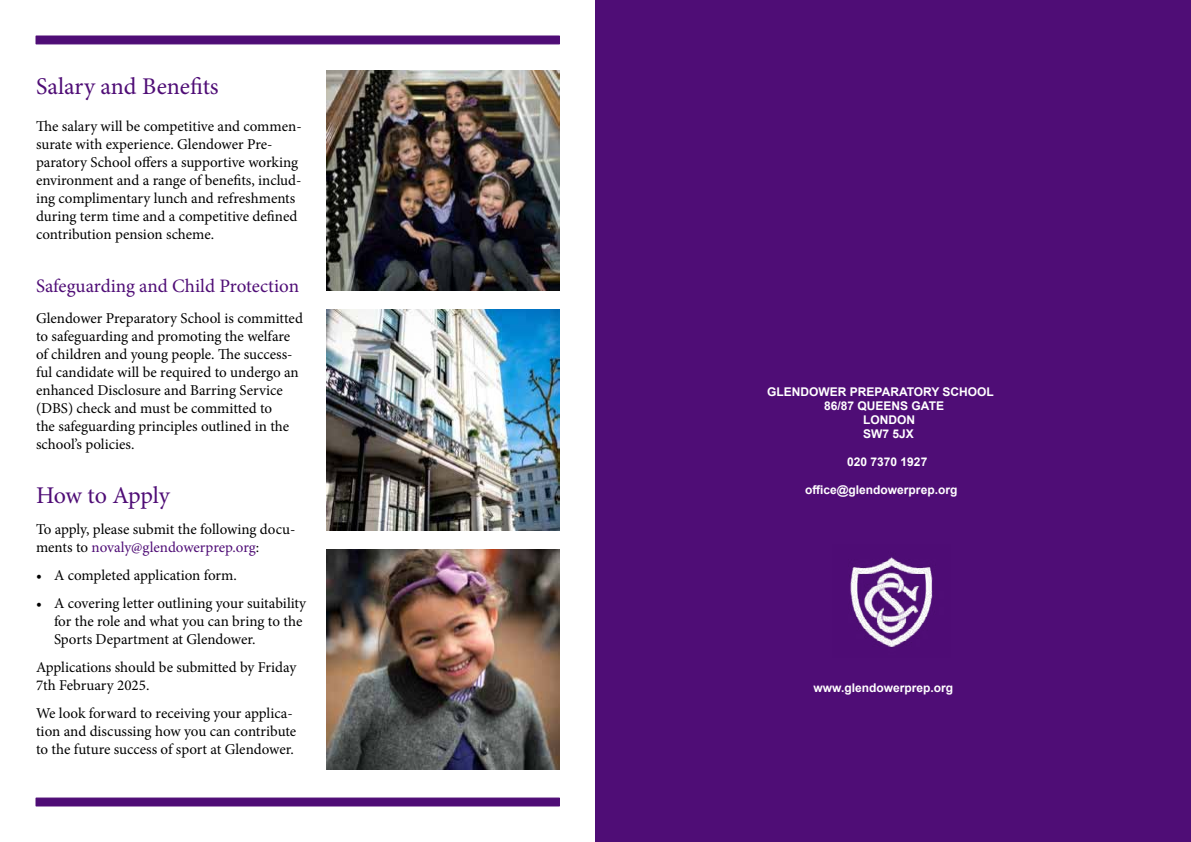
<style>
.page{position:relative;width:1191px;height:842px;background:#fff}
.page>*{position:absolute;margin:0;border:0;box-sizing:border-box;transform-origin:0 0}
.t1{font:24px "Minion Pro";letter-spacing:-.005em;color:#4f0d76}
.t2{font:19px "Minion Pro";color:#4f0d76}
.t3{font:15px/18px "Minion Pro";letter-spacing:-.005em;color:#000}
.t4{font:700 12px "Arial";color:#fff}
.s1{color:#4f0d76}
</style>
<div class="page">
<div style="left:36px;top:36px;width:523px;height:8px;background:#4f0d76"></div>
<div style="left:36px;top:798px;width:523px;height:8px;background:#4f0d76"></div>
<div style="left:595px;top:0;width:596px;height:842px;background:#4f0d76"></div>
<img style="left:849px;top:557px;width:84px;height:90px">
<img style="left:326px;top:70px;width:233px;height:221px">
<img style="left:326px;top:549px;width:233px;height:221px">
<img style="left:326px;top:310px;width:233px;height:221px">
<h1 class="t1" style="left:36px;top:70px;width:184px">Salary and Benefits</h1>
<p class="t3" style="left:36px;top:118px;width:267px">The salary will be competitive and commen&shy;surate with experience. Glendower Pre&shy;paratory School offers a supportive working environment and a range of benefits, includ&shy;ing complimentary lunch and refreshments during term time and a competitive defined contribution pension scheme.</p>
<p class="t2" style="left:36px;top:273px;width:264px">Safeguarding and Child Protection</p>
<p class="t3" style="left:36px;top:310px;width:268px">Glendower Preparatory School is committed to safeguarding and promoting the welfare of children and young people. The success&shy;ful candidate will be required to undergo an enhanced Disclosure and Barring Service (DBS) check and must be committed to<br>the safeguarding principles outlined in the school’s policies.</p>
<h1 class="t1" style="left:36px;top:479px;width:135px">How to Apply</h1>
<p class="t3" style="left:36px;top:520px;width:261px">To apply, please submit the following docu&shy;ments to <span class="s1">novaly@glendowerprep.org</span>:</p>
<p class="t3" style="left:36px;top:566px;width:202px">• A completed application form.</p>
<p class="t3" style="left:54px;top:594px;width:254px;text-indent:-18px">• A covering letter outlining your suitability for the role and what you can bring to the<br>Sports Department at Glendower.</p>
<p class="t3" style="left:36px;top:658px;width:262px">Applications should be submitted by Friday<br>7th February 2025.</p>
<p class="t3" style="left:36px;top:704px;width:262px">We look forward to receiving your applica&shy;tion and discussing how you can contribute to the future success of sport at Glendower.</p>
<p class="t4" style="left:767px;top:383px;width:228px">GLENDOWER PREPARATORY SCHOOL</p>
<p class="t4" style="left:824px;top:397px;width:121px">86/87 QUEENS GATE</p>
<p class="t4" style="left:863px;top:411px;width:53px">LONDON</p>
<p class="t4" style="left:863px;top:425px;width:52px">SW7 5JX</p>
<p class="t4" style="left:847px;top:453px;width:82px">020 7370 1927</p>
<p class="t4" style="left:805px;top:481px;width:154px">office@glendowerprep.org</p>
<p class="t4" style="left:813px;top:679px;width:141px">www.glendowerprep.org</p>
</div>
